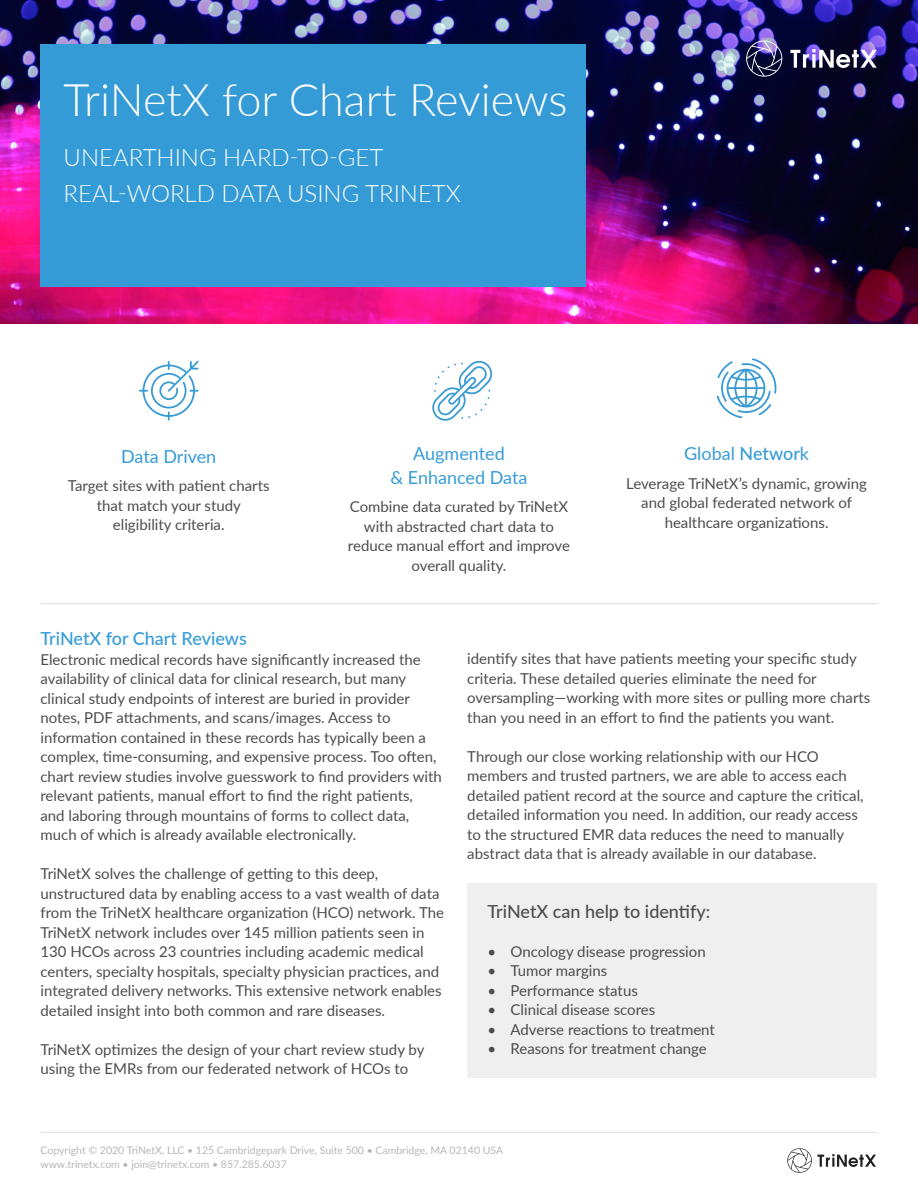
<style>
.page{position:relative;width:918px;height:1188px;background:#fff}
.page>*{position:absolute;margin:0;border:0;box-sizing:border-box;transform-origin:0 0}
.t1{font:300 45px "Lato";color:#fff}
.t2{font:300 24px "Lato";color:#fff}
.t3{font:18px "Lato";color:#359bd6}
.Shading{font:500 18px "Lato";color:#4d4c4c}
.t4{font:500 18px "Lato";color:#359bd6}
.Shading-2{font:15px/19.5px "Lato";color:#4d4c4c}
.t5{font:10.5px/13.5px "Lato";color:#b6b7bb}
.s1{font-weight:500}
</style>
<div class="page">
<img style="left:0;top:0;width:918px;height:324px">
<svg style="left:790px;top:49px;width:87px;height:19px"></svg>
<svg style="left:747px;top:41px;width:35px;height:36px"></svg>
<svg style="left:788px;top:1148px;width:88px;height:25px"></svg>
<hr style="left:40px;top:1132px;width:838px;height:1px;background:#dcdddf">
<div style="left:40px;top:44px;width:546px;height:242px;background:#359bd6"></div>
<div style="left:467px;top:883px;width:410px;height:58px;background:#efeff0"></div>
<div style="left:467px;top:924px;width:410px;height:56px;background:#efeff0"></div>
<div style="left:467px;top:963px;width:410px;height:56px;background:#efeff0"></div>
<div style="left:467px;top:1002px;width:410px;height:56px;background:#efeff0"></div>
<div style="left:467px;top:1022px;width:410px;height:55px;background:#efeff0"></div>
<hr style="left:40px;top:603px;width:838px;height:1px;background:#dcdddf">
<svg style="left:432px;top:361px;width:60px;height:60px"></svg>
<svg style="left:139px;top:361px;width:60px;height:60px"></svg>
<svg style="left:717px;top:358px;width:59px;height:60px"></svg>
<p class="t1" style="left:64px;top:69px;width:506px">TriNetX for Chart Reviews</p>
<p class="t2" style="left:64px;top:140px;width:321px">UNEARTHING HARD-TO-GET</p>
<p class="t2" style="left:64px;top:176px;width:399px">REAL-WORLD DATA USING TRINETX</p>
<p class="t3" style="left:121px;top:443px;width:97px">Data Driven</p>
<p class="Shading-2" style="left:68px;top:476px;width:203px;text-align:center">Target sites with patient charts that match your study eligibility criteria.</p>
<p class="t3" style="left:413px;top:440px;width:93px">Augmented</p>
<p class="t3" style="left:391px;top:464px;width:138px">&amp; Enhanced Data</p>
<p class="Shading-2" style="left:350px;top:497px;width:220px">Combine data curated by TriNetX</p>
<p class="Shading-2" style="left:364px;top:516px;width:192px">with abstracted chart data to</p>
<p class="Shading-2" style="left:348px;top:536px;width:224px;text-align:center">reduce manual effort and improve overall quality.</p>
<p class="t3" style="left:684px;top:441px;width:126px">Global <span class="s1">Networ</span>k</p>
<p class="Shading-2" style="left:626px;top:473px;width:242px;text-align:center">Leverage TriNetX’s dynamic, growing and global federated network of healthcare organizations.</p>
<p class="t4" style="left:40px;top:626px;width:208px">TriNetX for Chart Reviews</p>
<p class="Shading-2" style="left:40px;top:649px;width:403px">Electronic medical records have significantly increased the availability of clinical data for clinical research, but many clinical study endpoints of interest are buried in provider notes, PDF attachments, and scans/images. Access to information contained in these records has typically been a complex, time-consuming, and expensive process. Too often, chart review studies involve guesswork to find providers with relevant patients, manual effort to find the right patients,<br>and laboring through mountains of forms to collect data, much of which is already available electronically.</p>
<p class="Shading-2" style="left:40px;top:863px;width:405px">TriNetX solves the challenge of getting to this deep, unstructured data by enabling access to a vast wealth of data from the TriNetX healthcare organization (HCO) network. The TriNetX network includes over 145 million patients seen in 130 HCOs across 23 countries including academic medical centers, specialty hospitals, specialty physician practices, and integrated delivery networks. This extensive network enables detailed insight into both common and rare diseases.</p>
<p class="Shading-2" style="left:40px;top:1039px;width:386px">TriNetX optimizes the design of your chart review study by using the EMRs from our federated network of HCOs to</p>
<p class="Shading-2" style="left:467px;top:648px;width:405px">identify sites that have patients meeting your specific study criteria. These detailed queries eliminate the need for oversampling—working with more sites or pulling more charts than you need in an effort to find the patients you want.</p>
<p class="Shading-2" style="left:467px;top:746px;width:398px">Through our close working relationship with our HCO members and trusted partners, we are able to access each detailed patient record at the source and capture the critical, detailed information you need. In addition, our ready access to the structured EMR data reduces the need to manually abstract data that is already available in our database.</p>
<p class="Shading" style="left:488px;top:898px;width:224px">TriNetX can help to identify:</p>
<p class="Shading-2" style="left:488px;top:941px;width:220px">• Oncology disease progression</p>
<p class="Shading-2" style="left:488px;top:960px;width:121px">• Tumor margins</p>
<p class="Shading-2" style="left:488px;top:980px;width:152px">• Performance status</p>
<p class="Shading-2" style="left:488px;top:999px;width:169px">• Clinical disease scores</p>
<p class="Shading-2" style="left:488px;top:1019px;width:229px">• Adverse reactions to treatment</p>
<p class="Shading-2" style="left:488px;top:1038px;width:221px">• Reasons for treatment change</p>
<p class="t5" style="left:40px;top:1143px;width:464px">Copyright © 2020 TriNetX, LLC • 125 Cambridgepark Drive, Suite 500 • Cambridge, MA 02140 USA www.trinetx.com • join@trinetx.com • 857.285.6037</p>
</div>
